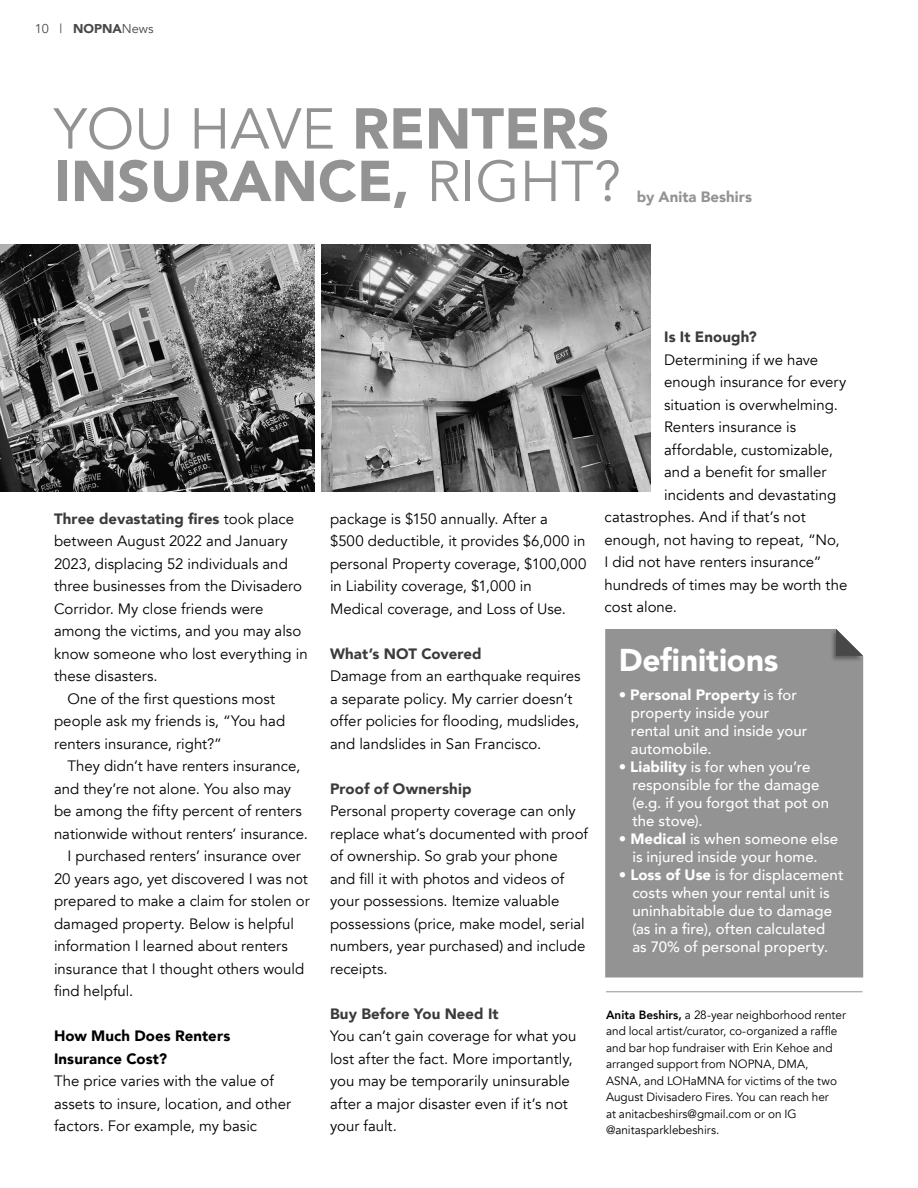
<style>
.page{position:relative;width:918px;height:1188px;background:#fff}
.page>*{position:absolute;margin:0;border:0;box-sizing:border-box;transform-origin:0 0}
.t1{font:900 57px/52.5px "Avenir";color:#939393}
.t2{font:900 31.5px "Avenir";letter-spacing:-.005em;color:#fff}
.t3{font:15px/22.5px "Avenir";color:#000}
.t4{font:500 15px/18px "Avenir";letter-spacing:.005em;color:#fff}
.t5{font:900 15px "Avenir";letter-spacing:.005em;color:#3b3b3b}
.t6{font:900 15px/22.5px "Avenir";letter-spacing:.005em;color:#000}
.t7{font:900 15px "Avenir";letter-spacing:.005em;color:#939393}
.t8{font:12.75px "Avenir";color:#484848}
.t9{font:12px/16.5px "Avenir";color:#000}
.s1{font-weight:900}
.s2{font-weight:400}
.s3{font-weight:400;color:#000}
.s4{font-weight:800}
</style>
<div class="page">
<hr style="left:606px;top:992px;width:257px;height:1px;background:#939393">
<div style="left:605px;top:629px;width:258px;height:349px;background:#939393"></div>
<div style="left:830px;top:628px;width:34px;height:34px;background:#000;opacity:.35"></div>
<svg style="left:836px;top:629px;width:27px;height:27px"></svg>
<img style="left:322px;top:245px;width:329px;height:246px">
<img style="left:0;top:245px;width:314px;height:246px">
<p class="t8" style="left:35px;top:21px;width:120px">10 | <span class="s1">NOPNA</span>News</p>
<h1 class="t1" style="left:54px;top:101px;width:569px"><span class="s2">YOU HAVE</span> RENTERS<br>INSURANCE, <span class="s2">RIGHT?</span></h1>
<p class="t7" style="left:637px;top:184px;width:117px">by Anita Beshirs</p>
<p class="t5" style="left:54px;top:506px;width:242px">Three devastating fires <span class="s3">took place</span></p>
<p class="t3" style="left:54px;top:530px;width:235px">between August 2022 and January</p>
<p class="t3" style="left:54px;top:553px;width:235px">2023, displacing 52 individuals and</p>
<p class="t3" style="left:54px;top:575px;width:250px">three businesses from the Divisadero</p>
<p class="t3" style="left:54px;top:598px;width:211px">Corridor. My close friends were</p>
<p class="t3" style="left:54px;top:620px;width:249px">among the victims, and you may also</p>
<p class="t3" style="left:54px;top:643px;width:255px">know someone who lost everything in</p>
<p class="t3" style="left:54px;top:665px;width:105px">these disasters.</p>
<p class="t3" style="left:68px;top:688px;width:209px">One of the first questions most</p>
<p class="t3" style="left:54px;top:710px;width:233px">people ask my friends is, “You had</p>
<p class="t3" style="left:54px;top:733px;width:170px">renters insurance, right?”</p>
<p class="t3" style="left:68px;top:755px;width:234px">They didn’t have renters insurance,</p>
<p class="t3" style="left:54px;top:778px;width:239px">and they’re not alone. You also may</p>
<p class="t3" style="left:54px;top:800px;width:249px">be among the fifty percent of renters</p>
<p class="t3" style="left:54px;top:823px;width:256px">nationwide without renters’ insurance.</p>
<p class="t3" style="left:68px;top:845px;width:235px">I purchased renters’ insurance over</p>
<p class="t3" style="left:54px;top:868px;width:255px">20 years ago, yet discovered I was not</p>
<p class="t3" style="left:54px;top:890px;width:257px">prepared to make a claim for stolen or</p>
<p class="t3" style="left:54px;top:913px;width:242px">damaged property. Below is helpful</p>
<p class="t3" style="left:54px;top:935px;width:235px">information I learned about renters</p>
<p class="t3" style="left:54px;top:958px;width:252px">insurance that I thought others would</p>
<p class="t3" style="left:54px;top:980px;width:81px">find helpful.</p>
<p class="t6" style="left:54px;top:1024px;width:178px">How Much Does Renters<br>Insurance Cost?</p>
<p class="t3" style="left:54px;top:1070px;width:239px">The price varies with the value of assets to insure, location, and other factors. For example, my basic</p>
<p class="t3" style="left:330px;top:508px;width:258px">package is $150 annually. After a<br>$500 deductible, it provides $6,000 in personal Property coverage, $100,000 in Liability coverage, $1,000 in Medical coverage, and Loss of Use.</p>
<p class="t5" style="left:330px;top:641px;width:153px">What’s NOT Covered</p>
<p class="t3" style="left:330px;top:665px;width:252px">Damage from an earthquake requires a separate policy. My carrier doesn’t offer policies for flooding, mudslides, and landslides in San Francisco.</p>
<p class="t5" style="left:330px;top:776px;width:143px">Proof of Ownership</p>
<p class="t3" style="left:330px;top:800px;width:260px">Personal property coverage can only replace what’s documented with proof of ownership. So grab your phone<br>and fill it with photos and videos of your possessions. Itemize valuable possessions (price, make model, serial numbers, year purchased) and include receipts.</p>
<p class="t5" style="left:330px;top:1001px;width:170px">Buy Before You Need It</p>
<p class="t3" style="left:330px;top:1025px;width:248px">You can’t gain coverage for what you lost after the fact. More importantly, you may be temporarily uninsurable after a major disaster even if it’s not your fault.</p>
<p class="t5" style="left:664px;top:324px;width:94px">Is It Enough?</p>
<p class="t3" style="left:664px;top:348px;width:156px">Determining if we have</p>
<p class="t3" style="left:664px;top:371px;width:184px">enough insurance for every</p>
<p class="t3" style="left:664px;top:393px;width:175px">situation is overwhelming.</p>
<p class="t3" style="left:664px;top:416px;width:134px">Renters insurance is</p>
<p class="t3" style="left:664px;top:438px;width:170px">affordable, customizable,</p>
<p class="t3" style="left:664px;top:461px;width:164px">and a benefit for smaller</p>
<p class="t3" style="left:664px;top:483px;width:174px">incidents and devastating</p>
<p class="t3" style="left:605px;top:506px;width:203px">catastrophes. And if that’s not</p>
<p class="t3" style="left:605px;top:528px;width:237px">enough, not having to repeat, “No,</p>
<p class="t3" style="left:605px;top:551px;width:219px">I did not have renters insurance”</p>
<p class="t3" style="left:605px;top:573px;width:244px">hundreds of times may be worth the</p>
<p class="t3" style="left:605px;top:596px;width:74px">cost alone.</p>
<h2 class="t2" style="left:619px;top:633px;width:161px">Definitions</h2>
<p class="t4" style="left:631px;top:685px;width:178px;text-indent:-12px">• <span class="s1">Personal Property</span> is for property inside your rental unit and inside your automobile.</p>
<p class="t4" style="left:632px;top:757px;width:198px;text-indent:-14px">• <span class="s1">Liability</span> is for when you’re responsible for the damage (e.g. if you forgot that pot on the stove).</p>
<p class="t4" style="left:619px;top:829px;width:221px;text-align:center">• <span class="s1">Medical</span> is when someone else is injured inside your home.</p>
<p class="t4" style="left:619px;top:865px;width:226px;text-align:center">• <span class="s1">Loss of Use</span> is for displacement costs when your rental unit is uninhabitable due to damage<br>(as in a fire), often calculated<br>as 70% of personal property.</p>
<p class="t9" style="left:606px;top:1007px;width:241px"><span class="s4">Anita Beshirs,</span> a 28-year neighborhood renter and local artist/curator, co-organized a raffle and bar hop fundraiser with Erin Kehoe and arranged support from NOPNA, DMA, ASNA, and LOHaMNA for victims of the two August Divisadero Fires. You can reach her<br>at anitacbeshirs@gmail.com or on IG @anitasparklebeshirs.</p>
</div>
